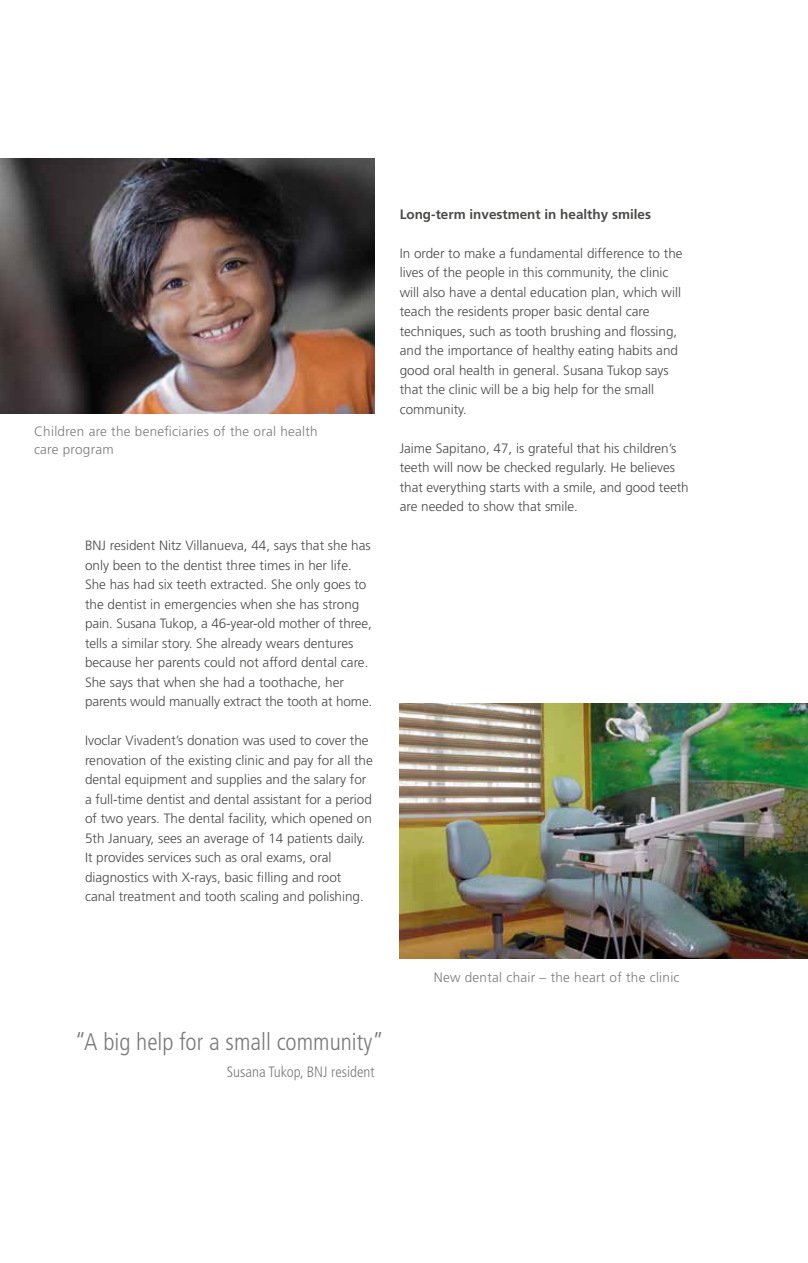
<style>
.page{position:relative;width:808px;height:1263px;background:#fff}
.page>*{position:absolute;margin:0;border:0;box-sizing:border-box;transform-origin:0 0}
.t1{font:300 condensed 24px "Frutiger";color:#7c7b7b}
.t2{font:300 condensed 15px "Frutiger";color:#7c7b7b}
.t3{font:300 13.5px/19.5px "Frutiger";color:#4a4a49}
.t4{font:300 13.5px/18px "Frutiger";letter-spacing:.02em;color:#7c7b7b}
.t5{font:700 13.5px "Frutiger";color:#4a4a49}
</style>
<div class="page">
<img style="left:0;top:158px;width:374px;height:256px">
<img style="left:400px;top:704px;width:408px;height:255px">
<p class="t4" style="left:34px;top:423px;width:285px">Children are the beneficiaries of the oral health care program</p>
<p class="t3" style="left:85px;top:536px;width:289px">BNJ resident Nitz Villanueva, 44, says that she has only been to the dentist three times in her life.<br>She has had six teeth extracted. She only goes to the dentist in emergencies when she has strong pain. Susana Tukop, a 46-year-old mother of three, tells a similar story. She already wears dentures because her parents could not afford dental care.<br>She says that when she had a toothache, her parents would manually extract the tooth at home.</p>
<p class="t3" style="left:85px;top:731px;width:289px">Ivoclar Vivadent’s donation was used to cover the renovation of the existing clinic and pay for all the dental equipment and supplies and the salary for a full-time dentist and dental assistant for a period of two years. The dental facility, which opened on 5th January, sees an average of 14 patients daily.<br>It provides services such as oral exams, oral diagnostics with X-rays, basic filling and root canal treatment and tooth scaling and polishing.</p>
<p class="t5" style="left:400px;top:206px;width:253px">Long-term investment in healthy smiles</p>
<p class="t3" style="left:400px;top:243px;width:284px">In order to make a fundamental difference to the lives of the people in this community, the clinic will also have a dental education plan, which will teach the residents proper basic dental care techniques, such as tooth brushing and flossing, and the importance of healthy eating habits and good oral health in general. Susana Tukop says that the clinic will be a big help for the small community.</p>
<p class="t3" style="left:400px;top:438px;width:291px">Jaime Sapitano, 47, is grateful that his children’s teeth will now be checked regularly. He believes that everything starts with a smile, and good teeth are needed to show that smile.</p>
<h1 class="t1" style="left:75px;top:1028px;width:310px">“A big help for a small community”</h1>
<p class="t2" style="left:227px;top:1063px;width:149px">Susana Tukop, BNJ resident</p>
<p class="t4" style="left:434px;top:968px;width:247px">New dental chair – the heart of the clinic</p>
</div>
